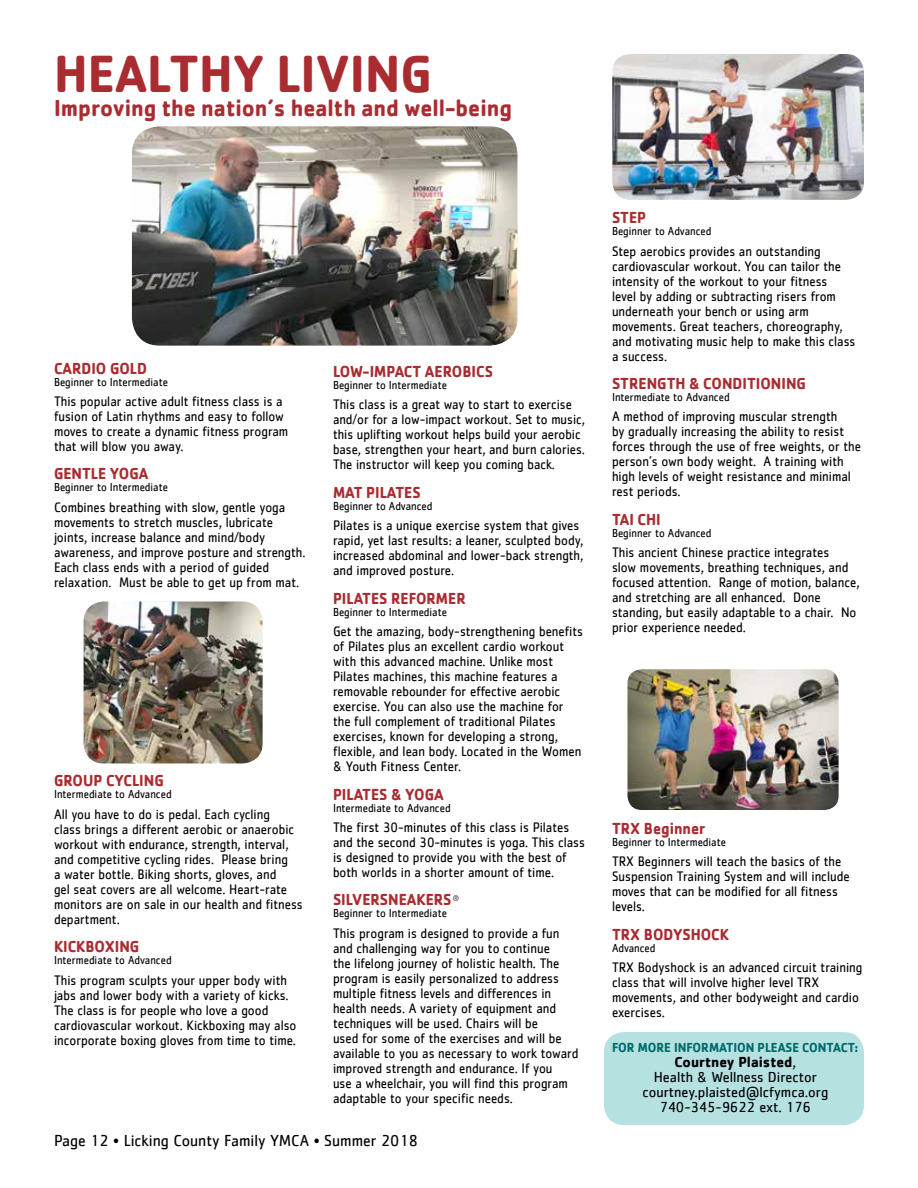
<style>
.page{position:relative;width:918px;height:1188px;background:#fff}
.page>*{position:absolute;margin:0;border:0;box-sizing:border-box;transform-origin:0 0}
.t1{font:700 54px "Cachet";color:#a92c31;scale:.92 1}
.t2{font:700 24px "Cachet";color:#a92c31;scale:.92 1}
.t3{font:700 16.5px "Cachet";color:#a92c31;scale:.9 1}
.t4{font:16.5px "Cachet";color:#000;scale:.95 1}
.t5{font:15px/15px "Cachet";color:#000;text-align:center;scale:.95 1}
.t6{font:14.25px/15px "Cachet";color:#000;scale:.9 1}
.t7{font:14.25px/15px "Cachet";color:#000;scale:.89 1}
.t8{font:700 13.5px "Cachet";color:#006b6b;scale:.91 1}
.t9{font:12px "Cachet";color:#000;scale:.9 1}
.s1{font-weight:700}
</style>
<div class="page">
<img style="left:132px;top:126px;width:386px;height:220px">
<img style="left:84px;top:602px;width:179px;height:162px">
<img style="left:612px;top:54px;width:252px;height:146px">
<img style="left:627px;top:669px;width:212px;height:141px">
<div style="left:604px;top:1032px;width:260px;height:93px;background:#b5e1e1;border-radius:20px"></div>
<h1 class="t1" style="left:54px;top:38px;width:412px">HEALTHY LIVING</h1>
<h2 class="t2" style="left:54px;top:92px;width:499px">Improving the nation’s health and well-being</h2>
<p class="t3" style="left:54px;top:357px;width:105px">CARDIO GOLD</p>
<p class="t9" style="left:54px;top:375px;width:128px">Beginner to Intermediate</p>
<p class="t6" style="left:54px;top:393px;width:262px">This popular active adult fitness class is a fusion of Latin rhythms and easy to follow moves to create a dynamic fitness program that will blow you away.</p>
<p class="t3" style="left:54px;top:463px;width:106px">GENTLE YOGA</p>
<p class="t9" style="left:54px;top:480px;width:128px">Beginner to Intermediate</p>
<p class="t6" style="left:54px;top:499px;width:281px">Combines breathing with slow, gentle yoga movements to stretch muscles, lubricate joints, increase balance and mind/body awareness, and improve posture and strength.<br>Each class ends with a period of guided relaxation. Must be able to get up from mat.</p>
<p class="t3" style="left:54px;top:770px;width:124px">GROUP CYCLING</p>
<p class="t9" style="left:54px;top:787px;width:132px">Intermediate to Advanced</p>
<p class="t6" style="left:54px;top:806px;width:278px">All you have to do is pedal. Each cycling<br>class brings a different aerobic or anaerobic workout with endurance, strength, interval, and competitive cycling rides. Please bring<br>a water bottle. Biking shorts, gloves, and<br>gel seat covers are all welcome. Heart-rate monitors are on sale in our health and fitness department.</p>
<p class="t3" style="left:54px;top:936px;width:96px">KICKBOXING</p>
<p class="t9" style="left:54px;top:953px;width:132px">Intermediate to Advanced</p>
<p class="t6" style="left:54px;top:972px;width:271px">This program sculpts your upper body with jabs and lower body with a variety of kicks.<br>The class is for people who love a good cardiovascular workout. Kickboxing may also incorporate boxing gloves from time to time.</p>
<p class="t3" style="left:333px;top:361px;width:179px">LOW-IMPACT AEROBICS</p>
<p class="t9" style="left:333px;top:378px;width:128px">Beginner to Intermediate</p>
<p class="t7" style="left:333px;top:397px;width:285px">This class is a great way to start to exercise and/or for a low-impact workout. Set to music, this uplifting workout helps build your aerobic base, strengthen your heart, and burn calories.<br>The instructor will keep you coming back.</p>
<p class="t3" style="left:333px;top:481px;width:99px">MAT PILATES</p>
<p class="t9" style="left:333px;top:499px;width:112px">Beginner to Advanced</p>
<p class="t6" style="left:333px;top:518px;width:280px">Pilates is a unique exercise system that gives rapid, yet last results: a leaner, sculpted body, increased abdominal and lower-back strength, and improved posture.</p>
<p class="t3" style="left:333px;top:587px;width:149px">PILATES REFORMER</p>
<p class="t9" style="left:333px;top:605px;width:128px">Beginner to Intermediate</p>
<p class="t6" style="left:333px;top:623px;width:279px">Get the amazing, body-strengthening benefits of Pilates plus an excellent cardio workout with this advanced machine. Unlike most Pilates machines, this machine features a removable rebounder for effective aerobic exercise. You can also use the machine for the full complement of traditional Pilates exercises, known for developing a strong, flexible, and lean body. Located in the Women &amp; Youth Fitness Center.</p>
<p class="t3" style="left:333px;top:783px;width:125px">PILATES &amp; YOGA</p>
<p class="t9" style="left:333px;top:801px;width:132px">Intermediate to Advanced</p>
<p class="t6" style="left:333px;top:819px;width:281px">The first 30-minutes of this class is Pilates and the second 30-minutes is yoga. This class is designed to provide you with the best of both worlds in a shorter amount of time.</p>
<p class="t3" style="left:333px;top:889px;width:141px">SILVERSNEAKERS <sup>®</sup></p>
<p class="t9" style="left:333px;top:906px;width:128px">Beginner to Intermediate</p>
<p class="t6" style="left:333px;top:925px;width:274px">This program is designed to provide a fun and challenging way for you to continue<br>the lifelong journey of holistic health. The program is easily personalized to address multiple fitness levels and differences in health needs. A variety of equipment and techniques will be used. Chairs will be<br>used for some of the exercises and will be available to you as necessary to work toward improved strength and endurance. If you<br>use a wheelchair, you will find this program adaptable to your specific needs.</p>
<p class="t4" style="left:54px;top:1131px;width:385px">Page 12 • Licking County Family YMCA • Summer 2018</p>
<p class="t3" style="left:612px;top:207px;width:40px">STEP</p>
<p class="t9" style="left:612px;top:224px;width:112px">Beginner to Advanced</p>
<p class="t6" style="left:612px;top:243px;width:272px">Step aerobics provides an outstanding cardiovascular workout. You can tailor the intensity of the workout to your fitness<br>level by adding or subtracting risers from underneath your bench or using arm movements. Great teachers, choreography, and motivating music help to make this class a success.</p>
<p class="t3" style="left:612px;top:373px;width:217px">STRENGTH &amp; CONDITIONING</p>
<p class="t9" style="left:612px;top:390px;width:132px">Intermediate to Advanced</p>
<p class="t6" style="left:612px;top:409px;width:278px">A method of improving muscular strength<br>by gradually increasing the ability to resist forces through the use of free weights, or the person’s own body weight. A training with high levels of weight resistance and minimal rest periods.</p>
<p class="t3" style="left:612px;top:509px;width:56px">TAI CHI</p>
<p class="t9" style="left:612px;top:526px;width:112px">Beginner to Advanced</p>
<p class="t6" style="left:612px;top:545px;width:277px">This ancient Chinese practice integrates<br>slow movements, breathing techniques, and focused attention. Range of motion, balance, and stretching are all enhanced. Done standing, but easily adaptable to a chair. No prior experience needed.</p>
<p class="t3" style="left:612px;top:817px;width:105px">TRX Beginner</p>
<p class="t9" style="left:612px;top:835px;width:128px">Beginner to Intermediate</p>
<p class="t6" style="left:612px;top:854px;width:266px">TRX Beginners will teach the basics of the Suspension Training System and will include moves that can be modified for all fitness levels.</p>
<p class="t3" style="left:612px;top:923px;width:131px">TRX BODYSHOCK</p>
<p class="t9" style="left:612px;top:941px;width:50px">Advanced</p>
<p class="t6" style="left:612px;top:959px;width:280px">TRX Bodyshock is an advanced circuit training class that will involve higher level TRX movements, and other bodyweight and cardio exercises.</p>
<p class="t8" style="left:612px;top:1039px;width:272px">FOR MORE INFORMATION PLEASE CONTACT:</p>
<p class="t5" style="left:642px;top:1055px;width:197px"><span class="s1">Courtney Plaisted</span>,<br>Health &amp; Wellness Director courtney.plaisted@lcfymca.org<br>740-345-9622 ext. 176</p>
</div>
